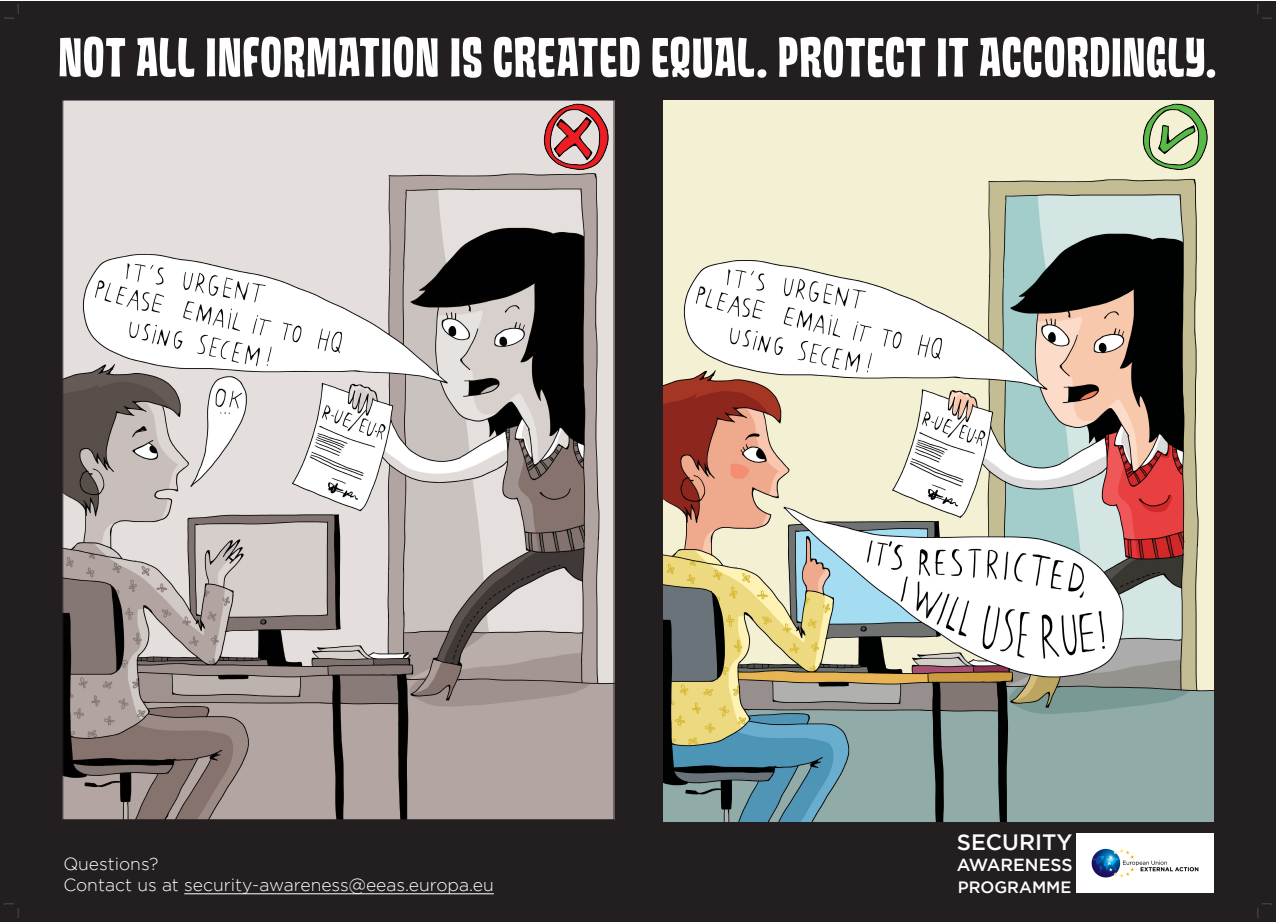
<style>
.page{position:relative;width:1276px;height:922px;background:#fff}
.page>*{position:absolute;margin:0;border:0;box-sizing:border-box;transform-origin:0 0}
.t1{font:54.38px "House Movements Custom";letter-spacing:.02em;color:#fff;scale:1.06 1}
.t2{font:500 22.19px "Gotham";color:#fff}
.t3{font:300 17.5px "Gotham";color:#fff}
.t4{font:500 17.44px "Gotham";color:#fff}
.t5{font:500 16.38px "Gotham";color:#fff}
</style>
<div class="page">
<div style="left:0;top:1px;width:1276px;height:920px;background:#231f20"></div>
<img style="left:64px;top:102px;width:548px;height:715px">
<img style="left:663px;top:100px;width:550px;height:721px">
<img style="left:1140px;top:104px;width:71px;height:70px">
<img style="left:541px;top:104px;width:71px;height:70px">
<img style="left:1076px;top:833px;width:137px;height:59px">
<hr style="left:184px;top:893px;width:310px;height:1px;background:#fff">
<svg style="left:5px;top:5px;width:14px;height:14px"></svg>
<svg style="left:5px;top:903px;width:14px;height:14px"></svg>
<svg style="left:1257px;top:5px;width:14px;height:14px"></svg>
<svg style="left:1257px;top:903px;width:14px;height:14px"></svg>
<p class="t1" style="left:58px;top:25px;width:1093px">NOT ALL INFORMATION IS CREATED EQUAL. PROTECT IT ACCORDINGLY.</p>
<p class="t3" style="left:63px;top:854px;width:97px">Questions?</p>
<p class="t3" style="left:63px;top:875px;width:432px">Contact us at security-awareness@eeas.europa.eu</p>
<p class="t2" style="left:956px;top:829px;width:117px">SECURITY</p>
<p class="t4" style="left:956px;top:854px;width:117px">AWARENESS</p>
<p class="t5" style="left:957px;top:877px;width:115px">PROGRAMME</p>
</div>
